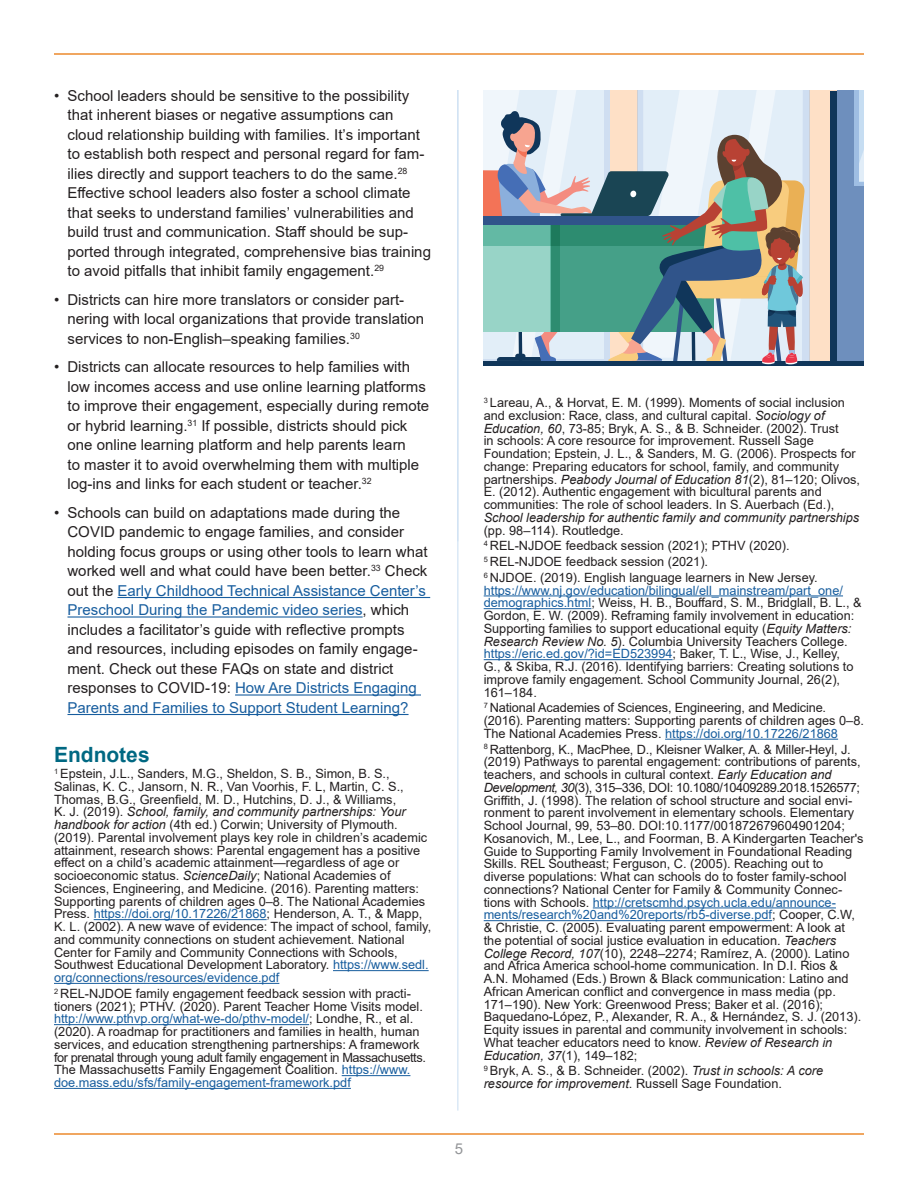
<style>
.page{position:relative;width:918px;height:1188px;background:#fff}
.page>*{position:absolute;margin:0;border:0;box-sizing:border-box;transform-origin:0 0}
.Bhead{font:700 21px "Arial";color:#006882}
.t1{font:15px/19.5px "Arial";color:#231f20}
.t2{font:15px "Arial";color:#939598}
.Endnote{font:12.75px/12.8px "Arial";color:#231f20}
.Endnote-2{font:7.5px "Arial";color:#231f20}
.s1{color:#175d9e}
.s2{font-style:italic}
</style>
<div class="page">
<hr style="left:54px;top:53px;width:810px;height:2px;background:#ec892d">
<hr style="left:54px;top:1133px;width:810px;height:2px;background:#ec892d">
<hr style="left:457px;top:90px;width:1px;height:1021px;background:#cee1f3">
<hr style="left:118px;top:597px;width:312px;height:1px;background:#175d9e">
<hr style="left:68px;top:616px;width:295px;height:2px;background:#175d9e">
<hr style="left:235px;top:694px;width:186px;height:2px;background:#175d9e">
<hr style="left:68px;top:714px;width:341px;height:1px;background:#175d9e">
<hr style="left:94px;top:919px;width:173px;height:1px;background:#175d9e">
<hr style="left:333px;top:970px;width:96px;height:1px;background:#175d9e">
<hr style="left:54px;top:983px;width:225px;height:1px;background:#175d9e">
<hr style="left:54px;top:1024px;width:255px;height:1px;background:#175d9e">
<hr style="left:342px;top:1075px;width:68px;height:1px;background:#175d9e">
<hr style="left:54px;top:1088px;width:297px;height:1px;background:#175d9e">
<hr style="left:484px;top:595px;width:359px;height:1px;background:#175d9e">
<hr style="left:484px;top:608px;width:107px;height:1px;background:#175d9e">
<hr style="left:484px;top:659px;width:189px;height:1px;background:#175d9e">
<hr style="left:665px;top:739px;width:173px;height:1px;background:#175d9e">
<hr style="left:593px;top:907px;width:243px;height:1px;background:#175d9e">
<hr style="left:484px;top:920px;width:288px;height:1px;background:#175d9e">
<div style="left:809px;top:91px;width:55px;height:272px;background:#fee0c6"></div>
<svg style="left:831px;top:91px;width:7px;height:270px;background:#1d4268"></svg>
<div style="left:637px;top:91px;width:172px;height:273px;background:#cfdef1"></div>
<div style="left:838px;top:91px;width:26px;height:273px;background:#6e8fbd"></div>
<hr style="left:484px;top:361px;width:380px;height:4px;background:#10365a">
<div style="left:855px;top:91px;width:9px;height:95px;background:#9fbee3"></div>
<svg style="left:859px;top:91px;width:5px;height:90px"></svg>
<svg style="left:484px;top:91px;width:321px;height:274px;background:#9eb3b1"></svg>
<p class="t1" style="left:54px;top:86px;width:7px">•</p>
<p class="t1" style="left:68px;top:86px;width:365px">School leaders should be sensitive to the possibility that inherent biases or negative assumptions can cloud relationship building with families. It’s important to establish both respect and personal regard for fam&shy;ilies directly and support teachers to do the same.<sup>28<br></sup>Effective school leaders also foster a school climate that seeks to understand families’ vulnerabilities and build trust and communication. Staff should be sup&shy;ported through integrated, comprehensive bias training to avoid pitfalls that inhibit family engagement.<sup>29</sup></p>
<p class="t1" style="left:68px;top:290px;width:358px;text-indent:-14px">• Districts can hire more translators or consider part&shy;nering with local organizations that provide translation services to non-English–speaking families.<sup>30</sup></p>
<p class="t1" style="left:67px;top:357px;width:363px;text-indent:-13px">• Districts can allocate resources to help families with low incomes access and use online learning platforms to improve their engagement, especially during remote or hybrid learning.<sup>31</sup> If possible, districts should pick one online learning platform and help parents learn<br>to master it to avoid overwhelming them with multiple log-ins and links for each student or teacher.<sup>32</sup></p>
<p class="t1" style="left:67px;top:503px;width:362px;text-indent:-13px">• Schools can build on adaptations made during the COVID pandemic to engage families, and consider holding focus groups or using other tools to learn what worked well and what could have been better.<sup>33</sup> Check out the <span class="s1">Early Childhood Technical Assistance Center’s Preschool During the Pandemic video series</span>, which includes a facilitator’s guide with reflective prompts and resources, including episodes on family engage&shy;ment. Check out these FAQs on state and district responses to COVID-19: <span class="s1">How Are Districts Engaging Parents and Families to Support Student Learning?</span></p>
<p class="Bhead" style="left:54px;top:740px;width:97px">Endnotes</p>
<p class="Endnote-2" style="left:54px;top:766px;width:6px">1</p>
<p class="Endnote" style="left:54px;top:767px;width:379px;text-indent:6px">Epstein, J.L., Sanders, M.G., Sheldon, S. B., Simon, B. S., Salinas, K. C., Jansorn, N. R., Van Voorhis, F. L, Martin, C. S., Thomas, B.G., Greenfield, M. D., Hutchins, D. J., &amp; Williams,<br>K. J. (2019). <span class="s2">School, family, and community partnerships: Your handbook for action</span> (4th ed.) Corwin; University of Plymouth. (2019). Parental involvement plays key role in children’s academic attainment, research shows: Parental engagement has a positive effect on a child’s academic attainment—regardless of age or socioeconomic status. <span class="s2">ScienceDaily</span>; National Academies of Sciences, Engineering, and Medicine. (2016). Parenting matters:<br>Supporting parents of children ages 0–8. The National Academies Press. <span class="s1">https://doi.org/10.17226/21868</span>; Henderson, A. T., &amp; Mapp, K. L. (2002). A new wave of evidence: The impact of school, family, and community connections on student achievement. National Center for Family and Community Connections with Schools, Southwest Educational Development Laboratory. <span class="s1">https://www.sedl. org/connections/resources/evidence.pdf</span></p>
<p class="Endnote-2" style="left:54px;top:986px;width:6px">2</p>
<p class="Endnote" style="left:54px;top:987px;width:373px;text-indent:6px">REL-NJDOE family engagement feedback session with practi&shy;tioners (2021); PTHV. (2020). Parent Teacher Home Visits model. <span class="s1">http://www.pthvp.org/what-we-do/pthv-model/</span>; Londhe, R., et al. (2020). A roadmap for practitioners and families in health, human services, and education strengthening partnerships: A framework for prenatal through young adult family engagement in Massachusetts.<br>The Massachusetts Family Engagement Coalition. <span class="s1">https://www. doe.mass.edu/sfs/family-engagement-framework.pdf</span></p>
<p class="t2" style="left:455px;top:1138px;width:10px">5</p>
<p class="Endnote-2" style="left:484px;top:395px;width:6px">3</p>
<p class="Endnote" style="left:484px;top:396px;width:378px;text-indent:6px">Lareau, A., &amp; Horvat, E. M. (1999). Moments of social inclusion and exclusion: Race, class, and cultural capital. <span class="s2">Sociology of Education, 60</span>, 73-85; Bryk, A. S., &amp; B. Schneider. (2002). Trust<br>in schools: A core resource for improvement. Russell Sage Foundation; Epstein, J. L., &amp; Sanders, M. G. (2006). Prospects for change: Preparing educators for school, family, and community partnerships. <span class="s2">Peabody Journal of Education 81</span>(2), 81–120; Olivos, E. (2012). Authentic engagement with bicultural parents and communities: The role of school leaders. In S. Auerbach (Ed.), <span class="s2">School leadership for authentic family and community partnerships </span>(pp. 98–114). Routledge.</p>
<p class="Endnote-2" style="left:484px;top:538px;width:6px">4</p>
<p class="Endnote" style="left:490px;top:539px;width:301px">REL-NJDOE feedback session (2021); PTHV (2020).</p>
<p class="Endnote-2" style="left:484px;top:554px;width:6px">5</p>
<p class="Endnote" style="left:490px;top:555px;width:220px">REL-NJDOE feedback session (2021).</p>
<p class="Endnote-2" style="left:484px;top:570px;width:6px">6</p>
<p class="Endnote" style="left:484px;top:571px;width:379px;text-indent:6px">NJDOE. (2019). English language learners in New Jersey. <span class="s1">https://www.nj.gov/education/bilingual/ell_mainstream/part_one/ demographics.html</span>; Weiss, H. B., Bouffard, S. M., Bridglall, B. L., &amp; Gordon, E. W. (2009). Reframing family involvement in education:<br>Supporting families to support educational equity (<span class="s2">Equity Matters:<br>Research Review No. 5</span>). Columbia University Teachers College. <span class="s1">https://eric.ed.gov/?id=ED523994</span>; Baker, T. L., Wise, J., Kelley,<br>G., &amp; Skiba, R.J. (2016). Identifying barriers: Creating solutions to improve family engagement. School Community Journal, 26(2), 161–184.</p>
<p class="Endnote-2" style="left:484px;top:700px;width:6px">7</p>
<p class="Endnote" style="left:484px;top:701px;width:382px;text-indent:6px">National Academies of Sciences, Engineering, and Medicine. (2016). Parenting matters: Supporting parents of children ages 0–8.<br>The National Academies Press. <span class="s1">https://doi.org/10.17226/21868</span></p>
<p class="Endnote-2" style="left:484px;top:742px;width:6px">8</p>
<p class="Endnote" style="left:484px;top:743px;width:381px;text-indent:6px">Rattenborg, K., MacPhee, D., Kleisner Walker, A. &amp; Miller-Heyl, J. (2019) Pathways to parental engagement: contributions of parents, teachers, and schools in cultural context. <span class="s2">Early Education and Development, 30</span>(3), 315–336, DOI: 10.1080/10409289.2018.1526577; Griffith, J. (1998). The relation of school structure and social envi&shy;ronment to parent involvement in elementary schools. Elementary School Journal, 99, 53–80. DOI:10.1177/001872679604901204; Kosanovich, M., Lee, L., and Foorman, B. A Kindergarten Teacher's Guide to Supporting Family Involvement in Foundational Reading Skills. REL Southeast; Ferguson, C. (2005). Reaching out to diverse populations: What can schools do to foster family-school connections? National Center for Family &amp; Community Connec&shy;tions with Schools. <span class="s1">http://cretscmhd.psych.ucla.edu/announce&shy;ments/research%20and%20reports/rb5-diverse.pdf</span>; Cooper, C.W, &amp; Christie, C. (2005). Evaluating parent empowerment: A look at the potential of social justice evaluation in education. <span class="s2">Teachers College Record, 107</span>(10), 2248–2274; Ramírez, A. (2000). Latino and Africa America school-home communication. In D.I. Rios &amp; A.N. Mohamed (Eds.) Brown &amp; Black communication: Latino and African American conflict and convergence in mass media (pp.<br>171–190). New York: Greenwood Press; Baker et al. (2016); Baquedano-López, P., Alexander, R. A., &amp; Hernández, S. J. (2013).<br>Equity issues in parental and community involvement in schools:<br>What teacher educators need to know. <span class="s2">Review of Research in Education, 37</span>(1), 149–182;</p>
<p class="Endnote-2" style="left:484px;top:1063px;width:6px">9</p>
<p class="Endnote" style="left:484px;top:1064px;width:341px;text-indent:6px">Bryk, A. S., &amp; B. Schneider. (2002). <span class="s2">Trust in schools: A core resource for improvement</span>. Russell Sage Foundation.</p>
</div>
